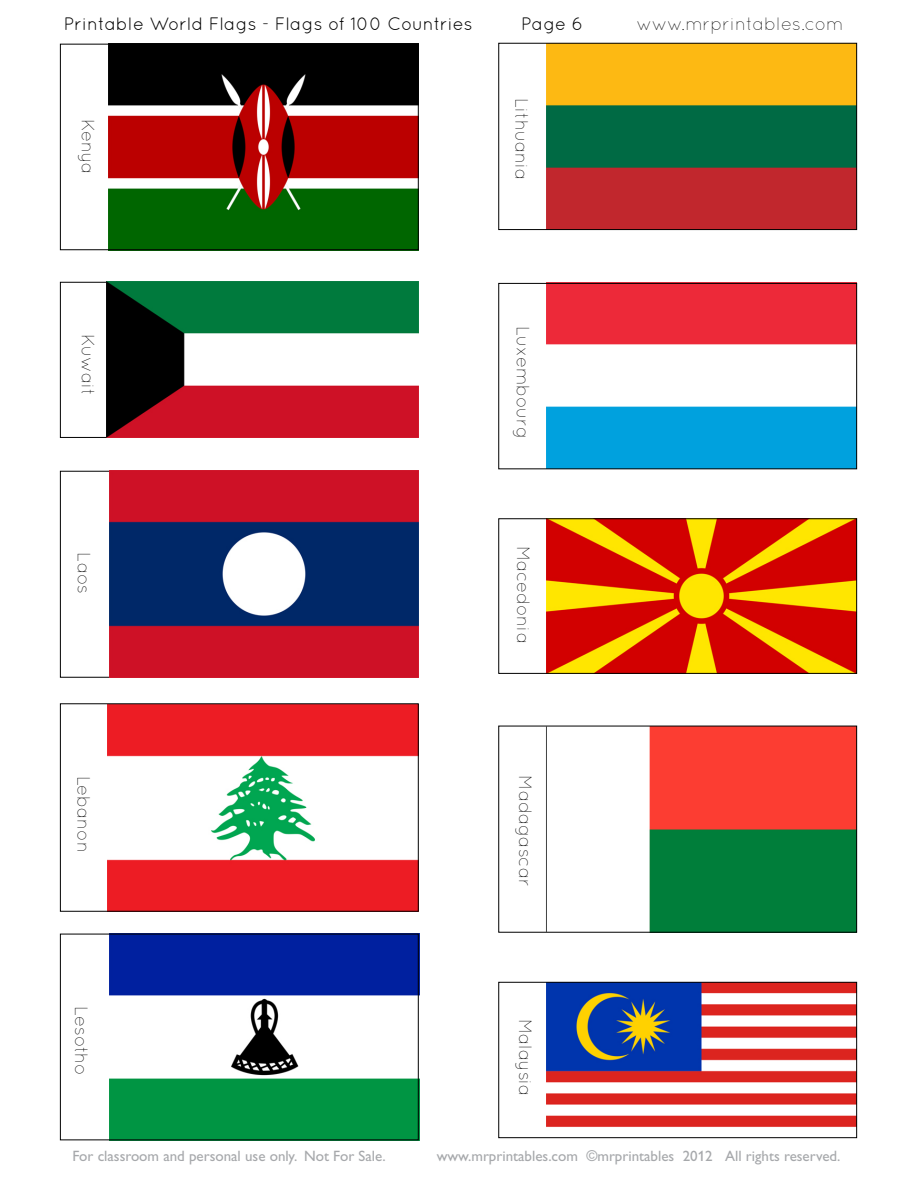
<style>
.page{position:relative;width:918px;height:1188px;background:#fff}
.page>*{position:absolute;margin:0;border:0;box-sizing:border-box;transform-origin:0 0}
.t1{font:300 18px "Quicksand";color:#000}
.t2{font:18px "Quicksand";color:#000}
.t3{font:15px "Gill Alt One";color:#a6a8ab}
</style>
<div class="page">
<img style="left:108px;top:706px;width:308px;height:203px">
<img style="left:109px;top:934px;width:310px;height:207px">
<div style="left:60px;top:934px;width:358px;height:206px;border:1px solid #000"></div>
<img style="left:546px;top:45px;width:309px;height:183px">
<div style="left:499px;top:43px;width:358px;height:187px;border:1px solid #000"></div>
<img style="left:109px;top:471px;width:309px;height:206px">
<img style="left:546px;top:285px;width:309px;height:182px">
<div style="left:499px;top:283px;width:358px;height:186px;border:1px solid #000"></div>
<img style="left:546px;top:518px;width:311px;height:154px">
<div style="left:499px;top:519px;width:358px;height:155px;border:1px solid #000"></div>
<img style="left:546px;top:984px;width:309px;height:143px">
<div style="left:499px;top:982px;width:358px;height:156px;border:1px solid #000"></div>
<img style="left:546px;top:728px;width:311px;height:205px">
<svg style="left:546px;top:726px;width:1px;height:206px"></svg>
<img style="left:107px;top:282px;width:311px;height:155px">
<img style="left:108px;top:43px;width:310px;height:205px">
<div style="left:60px;top:44px;width:358px;height:206px;border:1px solid #000"></div>
<p class="t2" style="left:64px;top:13px;width:410px">Printable World Flags - Flags of 100 Countries</p>
<p class="t2" style="left:521px;top:13px;width:64px">Page 6</p>
<p class="t1" style="left:98px;top:119px;width:57px;rotate:90deg">Kenya</p>
<p class="t1" style="left:532px;top:98px;width:84px;rotate:90deg">Lithuania</p>
<p class="t1" style="left:636px;top:13px;width:208px">www.mrprintables.com</p>
<p class="t1" style="left:98px;top:334px;width:64px;rotate:90deg">Kuwait</p>
<p class="t1" style="left:94px;top:552px;width:43px;rotate:90deg">Laos</p>
<p class="t1" style="left:94px;top:776px;width:79px;rotate:90deg">Lebanon</p>
<p class="t1" style="left:92px;top:1006px;width:71px;rotate:90deg">Lesotho</p>
<p class="t1" style="left:533px;top:326px;width:114px;rotate:90deg">Luxembourg</p>
<p class="t1" style="left:534px;top:546px;width:99px;rotate:90deg">Macedonia</p>
<p class="t1" style="left:536px;top:775px;width:113px;rotate:90deg">Madagascar</p>
<p class="t1" style="left:536px;top:1019px;width:80px;rotate:90deg">Malaysia</p>
<p class="t3" style="left:72px;top:1148px;width:315px">For classroom and personal use only. Not For Sale.</p>
<p class="t3" style="left:437px;top:1148px;width:405px">www.mrprintables.com ©mrprintables 2012 All rights reserved.</p>
</div>
